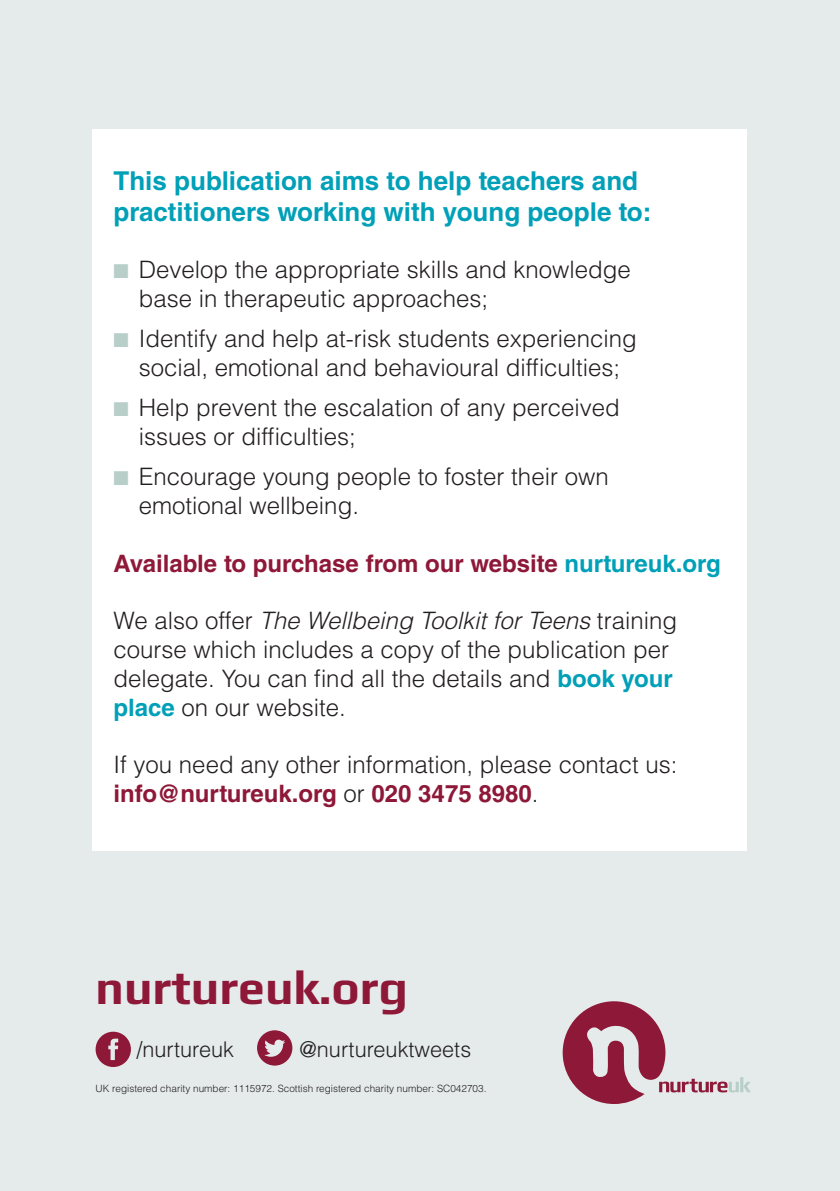
<style>
.page{position:relative;width:840px;height:1191px;background:#fff}
.page>*{position:absolute;margin:0;border:0;box-sizing:border-box;transform-origin:0 0}
.t1{font:700 47.8px "Play";color:#8e1838}
.t2{font:700 26px/31.2px "Helvetica LT Std";color:#00a0b8}
.t3{font:300 24px/28.8px "Helvetica LT Std";color:#231f20}
.t4{font:700 24px "Helvetica LT Std";color:#8e1838}
.t5{font:300 21.6px "Helvetica LT Std";color:#231f20}
.t6{font:300 10px "Helvetica LT Std";color:#231f20}
.s1{color:#b7cec9}
.s2{color:#00a0b8}
.s3{font-style:italic}
.s4{font-weight:700;color:#00a0b8}
.s5{font-weight:700;color:#8e1838}
</style>
<div class="page">
<div style="left:0;top:0;width:839px;height:1191px;background:#e5ebeb"></div>
<div style="left:92px;top:129px;width:654px;height:721px;background:#fff"></div>
<svg style="left:562px;top:1001px;width:188px;height:103px"></svg>
<svg style="left:95px;top:1031px;width:36px;height:36px"></svg>
<svg style="left:257px;top:1030px;width:35px;height:35px"></svg>
<p class="t2" style="left:113px;top:164px;width:539px">This publication aims to help teachers and practitioners working with young people to:</p>
<p class="t3" style="left:139px;top:255px;width:493px;text-indent:-25px"><span class="s1">■</span> Develop the appropriate skills and knowledge base in therapeutic approaches;</p>
<p class="t3" style="left:113px;top:324px;width:524px;text-align:center"><span class="s1">■</span> Identify and help at-risk students experiencing social, emotional and behavioural difficulties;</p>
<p class="t3" style="left:139px;top:393px;width:482px;text-indent:-25px"><span class="s1">■</span> Help prevent the escalation of any perceived issues or difficulties;</p>
<p class="t3" style="left:139px;top:462px;width:471px;text-indent:-25px"><span class="s1">■</span> Encourage young people to foster their own emotional wellbeing.</p>
<p class="t4" style="left:113px;top:548px;width:608px">Available to purchase from our website <span class="s2">nurtureuk.org</span></p>
<p class="t3" style="left:113px;top:606px;width:564px">We also offer <span class="s3">The Wellbeing Toolkit for Teens</span> training course which includes a copy of the publication per delegate. You can find all the details and <span class="s4">book your place</span> on our website.</p>
<p class="t3" style="left:113px;top:750px;width:565px">If you need any other information, please contact us: <span class="s5">info@nurtureuk.org</span> or <span class="s5">020 3475 8980</span>.</p>
<h1 class="t1" style="left:95px;top:953px;width:313px">nurtureuk.org</h1>
<p class="t5" style="left:136px;top:1036px;width:99px">/nurtureuk</p>
<p class="t5" style="left:299px;top:1035px;width:173px">@nurtureuktweets</p>
<p class="t6" style="left:95px;top:1081px;width:392px">UK registered charity number: 1115972. Scottish registered charity number: SC042703.</p>
</div>
